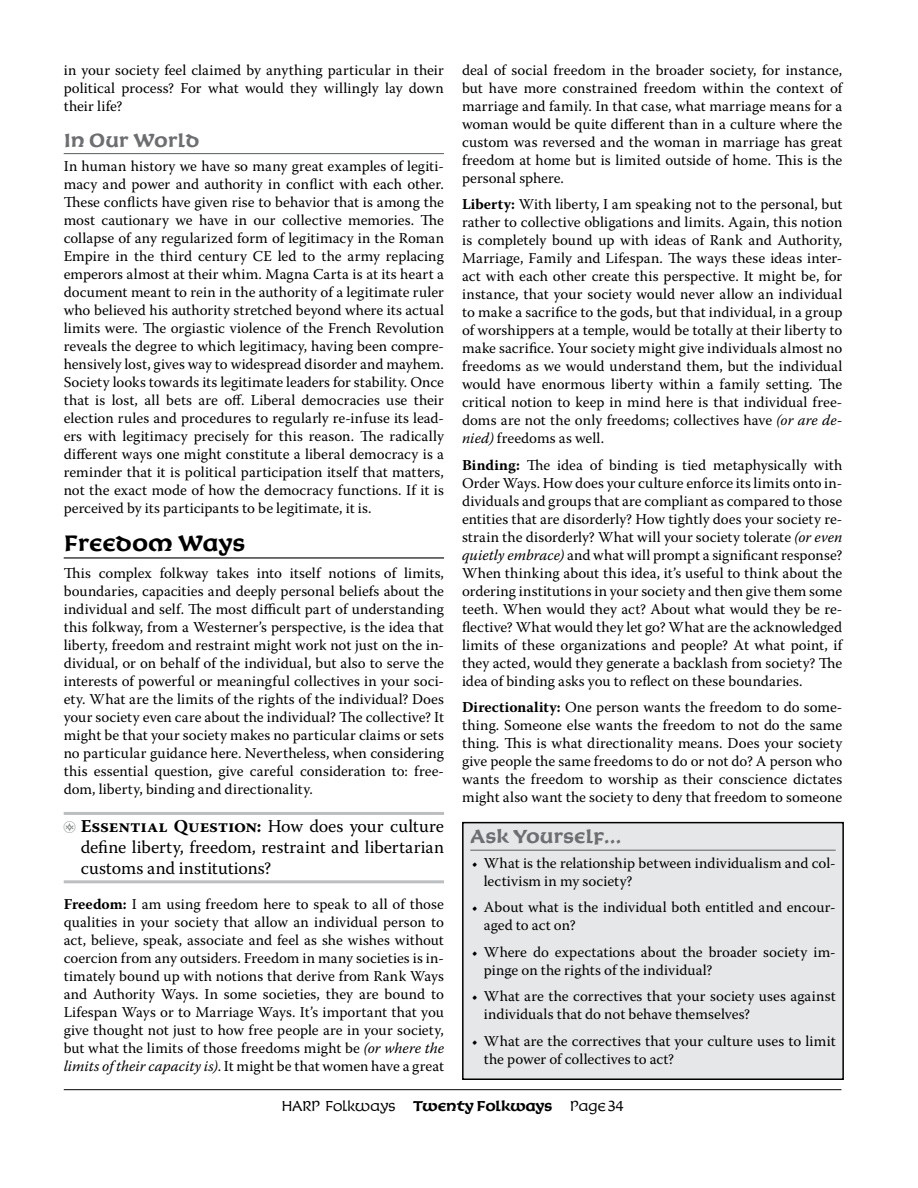
<style>
.page{position:relative;width:918px;height:1188px;background:#fff}
.page>*{position:absolute;margin:0;border:0;box-sizing:border-box;transform-origin:0 0}
.t1{font:700 25.5px "Korigan ITC";letter-spacing:-.005em;color:#000}
.t2{font:700 21.75px "Korigan ITC";letter-spacing:-.01em;color:#6d6e71}
.t3{font:18px/21px "Warnock Pro";letter-spacing:.005em;color:#000;text-align:justify}
.t4{font:300 16.5px "Korigan ITC";letter-spacing:-.02em;color:#000}
.t5{font:15px/18px "Warnock Pro";letter-spacing:.005em;color:#000;text-align:justify}
.s1{font-weight:700}
.s2{font-style:italic}
</style>
<div class="page">
<hr style="left:64px;top:153px;width:380px;height:1px;background:#6d6e71">
<hr style="left:64px;top:557px;width:380px;height:2px;background:#000">
<hr style="left:64px;top:812px;width:380px;height:3px;background:#bcbec0">
<hr style="left:64px;top:880px;width:380px;height:3px;background:#bcbec0">
<div style="left:463px;top:823px;width:380px;height:256px;background:#e6e7e8"></div>
<hr style="left:470px;top:850px;width:366px;height:1px;background:#6d6e71">
<div style="left:462px;top:822px;width:382px;height:258px;border:2px solid #000"></div>
<hr style="left:64px;top:1089px;width:777px;height:1px;background:#000">
<p class="t5" style="left:64px;top:61px;width:382px">in your society feel claimed by anything particular in their political process? For what would they willingly lay down their life?</p>
<h2 class="t2" style="left:64px;top:128px;width:137px">In Our World</h2>
<p class="t5" style="left:64px;top:157px;width:382px">In human history we have so many great examples of legiti&shy;macy and power and authority in conflict with each other.<br>These conflicts have given rise to behavior that is among the most cautionary we have in our collective memories. The collapse of any regularized form of legitimacy in the Roman Empire in the third century CE led to the army replacing emperors almost at their whim. Magna Carta is at its heart a document meant to rein in the authority of a legitimate ruler who believed his authority stretched beyond where its actual limits were. The orgiastic violence of the French Revolution reveals the degree to which legitimacy, having been compre&shy;hensively lost, gives way to widespread disorder and mayhem.<br>Society looks towards its legitimate leaders for stability. Once that is lost, all bets are off. Liberal democracies use their election rules and procedures to regularly re-infuse its lead&shy;ers with legitimacy precisely for this reason. The radically different ways one might constitute a liberal democracy is a reminder that it is political participation itself that matters, not the exact mode of how the democracy functions. If it is perceived by its participants to be legitimate, it is.</p>
<h1 class="t1" style="left:64px;top:529px;width:183px">Freedom Ways</h1>
<p class="t5" style="left:64px;top:563px;width:382px">This complex folkway takes into itself notions of limits, boundaries, capacities and deeply personal beliefs about the individual and self. The most difficult part of understanding this folkway, from a Westerner’s perspective, is the idea that liberty, freedom and restraint might work not just on the in&shy;dividual, or on behalf of the individual, but also to serve the interests of powerful or meaningful collectives in your soci&shy;ety. What are the limits of the rights of the individual? Does your society even care about the individual? The collective? It might be that your society makes no particular claims or sets no particular guidance here. Nevertheless, when considering this essential question, give careful consideration to: free&shy;dom, liberty, binding and directionality.</p>
<p class="t3" style="left:81px;top:815px;width:365px"><span class="s1">Essential Question:</span> How does your culture define liberty, freedom, restraint and libertarian customs and institutions?</p>
<p class="t5" style="left:64px;top:894px;width:382px"><span class="s1">Freedom:</span> I am using freedom here to speak to all of those qualities in your society that allow an individual person to act, believe, speak, associate and feel as she wishes without coercion from any outsiders. Freedom in many societies is in&shy;timately bound up with notions that derive from Rank Ways and Authority Ways. In some societies, they are bound to Lifespan Ways or to Marriage Ways. It’s important that you give thought not just to how free people are in your society, but what the limits of those freedoms might be <span class="s2">(or where the limits of their capacity is)</span>. It might be that women have a great</p>
<p class="t5" style="left:462px;top:61px;width:382px">deal of social freedom in the broader society, for instance, but have more constrained freedom within the context of marriage and family. In that case, what marriage means for a woman would be quite different than in a culture where the custom was reversed and the woman in marriage has great freedom at home but is limited outside of home. This is the personal sphere.</p>
<p class="t5" style="left:462px;top:195px;width:382px"><span class="s1">Liberty:</span> With liberty, I am speaking not to the personal, but rather to collective obligations and limits. Again, this notion is completely bound up with ideas of Rank and Authority, Marriage, Family and Lifespan. The ways these ideas inter&shy;act with each other create this perspective. It might be, for instance, that your society would never allow an individual to make a sacrifice to the gods, but that individual, in a group of worshippers at a temple, would be totally at their liberty to make sacrifice. Your society might give individuals almost no freedoms as we would understand them, but the individual would have enormous liberty within a family setting. The critical notion to keep in mind here is that individual free&shy;doms are not the only freedoms; collectives have <span class="s2">(or are de&shy;nied)</span> freedoms as well.</p>
<p class="t5" style="left:462px;top:456px;width:382px"><span class="s1">Binding:</span> The idea of binding is tied metaphysically with Order Ways. How does your culture enforce its limits onto in&shy;dividuals and groups that are compliant as compared to those entities that are disorderly? How tightly does your society re&shy;strain the disorderly? What will your society tolerate <span class="s2">(or even quietly embrace)</span> and what will prompt a significant response?<br>When thinking about this idea, it’s useful to think about the ordering institutions in your society and then give them some teeth. When would they act? About what would they be re&shy;flective? What would they let go? What are the acknowledged limits of these organizations and people? At what point, if they acted, would they generate a backlash from society? The idea of binding asks you to reflect on these boundaries.</p>
<p class="t5" style="left:462px;top:698px;width:382px"><span class="s1">Directionality:</span> One person wants the freedom to do some&shy;thing. Someone else wants the freedom to not do the same thing. This is what directionality means. Does your society give people the same freedoms to do or not do? A person who wants the freedom to worship as their conscience dictates might also want the society to deny that freedom to someone</p>
<h2 class="t2" style="left:470px;top:825px;width:153px">Ask Yourself…</h2>
<p class="t5" style="left:484px;top:853px;width:353px;text-indent:-12px">• What is the relationship between individualism and col&shy;lectivism in my society?</p>
<p class="t5" style="left:484px;top:898px;width:353px;text-indent:-12px">• About what is the individual both entitled and encour&shy;aged to act on?</p>
<p class="t5" style="left:484px;top:942px;width:353px;text-indent:-12px">• Where do expectations about the broader society im&shy;pinge on the rights of the individual?</p>
<p class="t5" style="left:484px;top:987px;width:353px;text-indent:-12px">• What are the correctives that your society uses against individuals that do not behave themselves?</p>
<p class="t5" style="left:484px;top:1031px;width:353px;text-indent:-12px">• What are the correctives that your culture uses to limit the power of collectives to act?</p>
<p class="t4" style="left:282px;top:1097px;width:344px">HARP Folkways <span class="s1">Twenty Folkways</span> Page 34</p>
</div>
